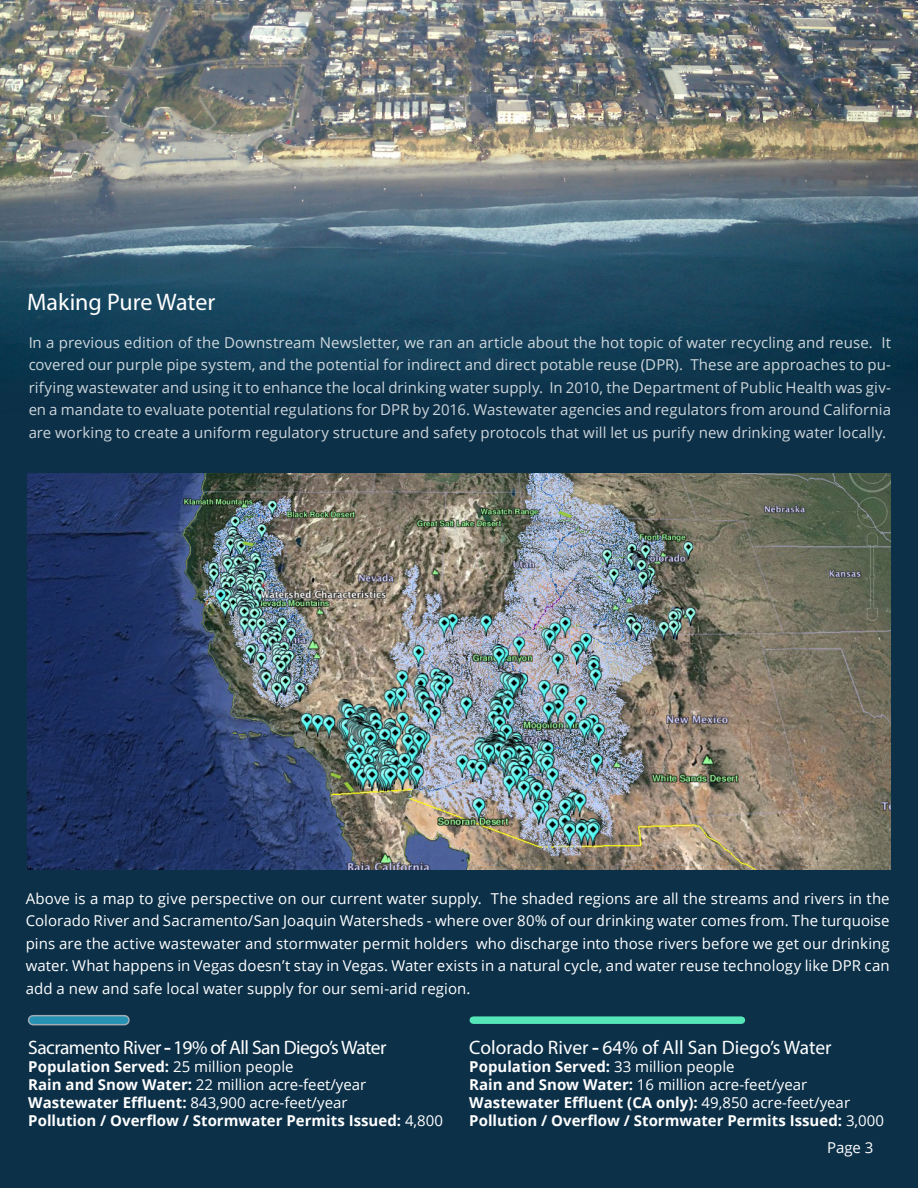
<style>
.page{position:relative;width:918px;height:1188px;background:#0c3048}
.page>*{position:absolute;margin:0;border:0;box-sizing:border-box;transform-origin:0 0}
.t1{font:24px "Myriad Pro";color:#fff}
.t2{font:19.5px "Myriad Pro";letter-spacing:-.025em;color:#fff}
.t3{font:19.5px "Myriad Pro";color:#fff}
.t4{font:15px/22.5px "Open Sans";color:#fff;text-align:justify}
.t5{font:700 15px "Open Sans";color:#fff}
.s1{font-family:"Raleway";font-weight:600}
.s2{font-weight:400}
.s3{font-weight:700}
</style>
<div class="page">
<img style="left:0;top:0;width:918px;height:380px">
<img style="left:27px;top:473px;width:864px;height:396px">
<div style="left:33px;top:1015px;width:91px;height:10px;background:#9dacb5"></div>
<div style="left:33px;top:1016px;width:91px;height:8px;background:#2692b3"></div>
<div style="left:473px;top:1016px;width:268px;height:8px;background:#55e6b8"></div>
<p class="t1" style="left:27px;top:287px;width:190px">Making Pure Water</p>
<p class="t4" style="left:28px;top:331px;width:864px">In a previous edition of the Downstream Newsletter, we ran an article about the hot topic of water recycling and reuse. It covered our purple pipe system, and the potential for indirect and direct potable reuse (DPR). These are approaches to pu&shy;rifying wastewater and using it to enhance the local drinking water supply. In 2010, the Department of Public Health was giv&shy;en a mandate to evaluate potential regulations for DPR by 2016. Wastewater agencies and regulators from around California are working to create a uniform regulatory structure and safety protocols that will let us purify new drinking water locally.</p>
<p class="t4" style="left:26px;top:887px;width:866px">Above is a map to give perspective on our current water supply. The shaded regions are all the streams and rivers in the Colorado River and Sacramento/San Joaquin Watersheds - where over 80% of our drinking water comes from. The turquoise pins are the active wastewater and stormwater permit holders who discharge into those rivers before we get our drinking water. What happens in Vegas doesn’t stay in Vegas. Water exists in a natural cycle, and water reuse technology like DPR can add a new and safe local water supply for our semi-arid region.</p>
<p class="t2" style="left:28px;top:1035px;width:360px">Sacramento River <span class="s1">-</span> 19% of All San Diego’s Water</p>
<p class="t5" style="left:28px;top:1056px;width:267px">Population Served: <span class="s2">25 million people</span></p>
<p class="t4" style="left:28px;top:1073px;width:340px"><span class="s3">Rain and Snow Water:</span> 22 million acre-feet/year</p>
<p class="t4" style="left:28px;top:1091px;width:321px"><span class="s3">Wastewater Effluent:</span> 843,900 acre-feet/year</p>
<p class="t5" style="left:28px;top:1110px;width:416px">Pollution / Overflow / Stormwater Permits Issued: <span class="s2">4,800</span></p>
<p class="t3" style="left:469px;top:1035px;width:364px">Colorado River <span class="s1">-</span> 64% of All San Diego’s Water</p>
<p class="t5" style="left:469px;top:1056px;width:267px">Population Served: <span class="s2">33 million people</span></p>
<p class="t4" style="left:469px;top:1073px;width:340px"><span class="s3">Rain and Snow Water:</span> 16 million acre-feet/year</p>
<p class="t5" style="left:469px;top:1092px;width:382px">Wastewater Effluent (CA only): <span class="s2">49,850 acre-feet/year</span></p>
<p class="t5" style="left:469px;top:1110px;width:416px">Pollution / Overflow / Stormwater Permits Issued: <span class="s2">3,000</span></p>
<p class="t4" style="left:827px;top:1136px;width:48px">Page 3</p>
</div>
